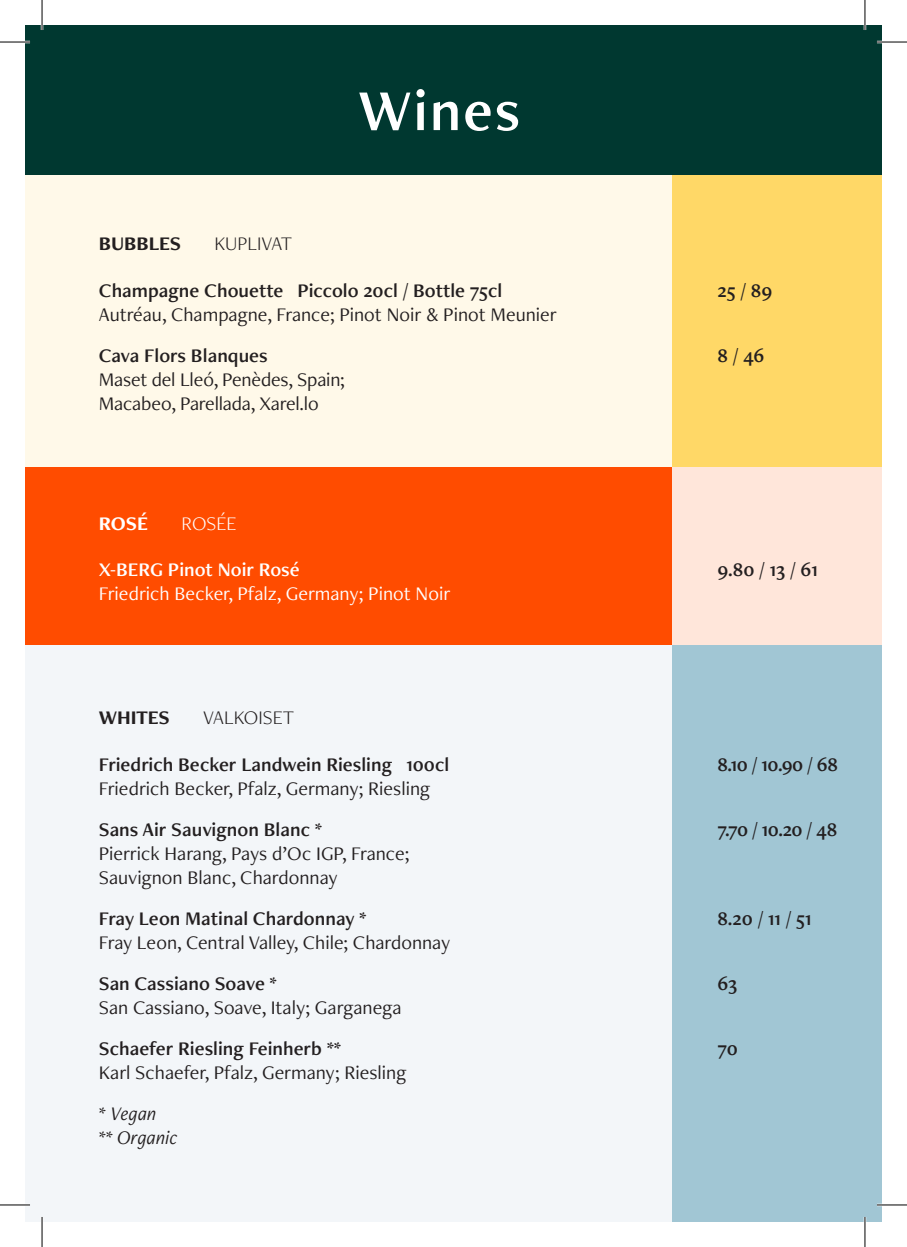
<style>
.page{position:relative;width:907px;height:1247px;background:#fff}
.page>*{position:absolute;margin:0;border:0;box-sizing:border-box;transform-origin:0 0}
.t1{font:60px "Freight Neo Pro Semi";letter-spacing:.03em;color:#fff}
.t2{font:20px/24px "Freight Neo Pro";color:#231f20}
.t3{font:20px "Freight Neo Pro Semi";color:#231f20}
.t4{font:20px "Freight Neo Pro";color:#fff}
.t5{font:20px "Freight Neo Pro Semi";color:#fff}
.t6{font:300 20px "Freight Neo Pro";color:#231f20}
.t7{font:700 20px "Freight Neo Pro";color:#231f20}
.t8{font:italic 20px "Freight Neo Pro";color:#231f20}
.t9{font:300 20px "Freight Neo Pro";color:#fff}
.t10{font:700 20px "Freight Neo Pro";color:#fff}
.s1{font-style:italic}
.s2{font-style:normal}
</style>
<div class="page">
<div style="left:25px;top:25px;width:856px;height:150px;background:#003830"></div>
<div style="left:25px;top:467px;width:646px;height:178px;background:#ff4c00"></div>
<div style="left:25px;top:645px;width:646px;height:576px;background:#f3f6f9"></div>
<div style="left:25px;top:175px;width:646px;height:292px;background:#fff9e9"></div>
<div style="left:671px;top:467px;width:210px;height:178px;background:#ffe6da"></div>
<div style="left:671px;top:645px;width:210px;height:576px;background:#a1c6d4"></div>
<div style="left:671px;top:175px;width:210px;height:292px;background:#ffd867"></div>
<hr style="left:0;top:41px;width:30px;height:2px;background:#fff">
<hr style="left:876px;top:41px;width:30px;height:2px;background:#fff">
<hr style="left:0;top:1203px;width:30px;height:2px;background:#fff">
<hr style="left:876px;top:1203px;width:30px;height:2px;background:#fff">
<hr style="left:41px;top:0;width:2px;height:30px;background:#fff">
<hr style="left:41px;top:1216px;width:2px;height:30px;background:#fff">
<hr style="left:863px;top:0;width:2px;height:30px;background:#fff">
<hr style="left:863px;top:1216px;width:2px;height:30px;background:#fff">
<hr style="left:0;top:42px;width:30px;height:1px;background:#000">
<hr style="left:876px;top:42px;width:30px;height:1px;background:#000">
<hr style="left:0;top:1204px;width:30px;height:1px;background:#000">
<hr style="left:876px;top:1204px;width:30px;height:1px;background:#000">
<hr style="left:42px;top:0;width:1px;height:30px;background:#000">
<hr style="left:42px;top:1216px;width:1px;height:30px;background:#000">
<hr style="left:864px;top:0;width:1px;height:30px;background:#000">
<hr style="left:864px;top:1216px;width:1px;height:30px;background:#000">
<h1 class="t1" style="left:358px;top:70px;width:164px">Wines</h1>
<p class="t7" style="left:99px;top:230px;width:84px">BUBBLES</p>
<p class="t6" style="left:214px;top:230px;width:79px">KUPLIVAT</p>
<p class="t3" style="left:99px;top:276px;width:405px">Champagne Chouette Piccolo 20cl / Bottle 75cl</p>
<p class="t2" style="left:99px;top:301px;width:459px">Autréau, Champagne, France; Pinot Noir &amp; Pinot Meunier</p>
<p class="t3" style="left:99px;top:341px;width:170px">Cava Flors Blanques</p>
<p class="t2" style="left:99px;top:366px;width:247px">Maset del Lleó, Penèdes, Spain;<br>Macabeo, Parellada, Xarel.lo</p>
<p class="t10" style="left:99px;top:509px;width:51px">ROSÉ</p>
<p class="t9" style="left:181px;top:509px;width:56px">ROSÉE</p>
<p class="t5" style="left:99px;top:556px;width:202px">X-BERG Pinot Noir Rosé</p>
<p class="t4" style="left:99px;top:580px;width:353px">Friedrich Becker, Pfalz, Germany; Pinot Noir</p>
<p class="t7" style="left:99px;top:703px;width:73px">WHITES</p>
<p class="t6" style="left:203px;top:703px;width:92px">VALKOISET</p>
<p class="t3" style="left:99px;top:750px;width:352px">Friedrich Becker Landwein Riesling 100cl</p>
<p class="t2" style="left:99px;top:775px;width:332px">Friedrich Becker, Pfalz, Germany; Riesling</p>
<p class="t3" style="left:99px;top:815px;width:225px">Sans Air Sauvignon Blanc *</p>
<p class="t2" style="left:99px;top:840px;width:312px">Pierrick Harang, Pays d’Oc IGP, France;<br>Sauvignon Blanc, Chardonnay</p>
<p class="t3" style="left:99px;top:904px;width:269px">Fray Leon Matinal Chardonnay *</p>
<p class="t2" style="left:99px;top:929px;width:353px">Fray Leon, Central Valley, Chile; Chardonnay</p>
<p class="t3" style="left:99px;top:969px;width:179px">San Cassiano Soave *</p>
<p class="t2" style="left:99px;top:994px;width:304px">San Cassiano, Soave, Italy; Garganega</p>
<p class="t3" style="left:99px;top:1034px;width:243px">Schaefer Riesling Feinherb **</p>
<p class="t2" style="left:99px;top:1050px;width:309px;line-height:41px">Karl Schaefer, Pfalz, Germany; Riesling * <span class="s1">Vegan</span></p>
<p class="t8" style="left:99px;top:1123px;width:80px"><span class="s2">**</span> Organic</p>
<p class="t3" style="left:717px;top:276px;width:56px">25 / 89</p>
<p class="t3" style="left:717px;top:341px;width:49px">8 / 46</p>
<p class="t3" style="left:717px;top:556px;width:102px">9.80 / 13 / 61</p>
<p class="t3" style="left:717px;top:750px;width:122px">8.10 / 10.90 / 68</p>
<p class="t3" style="left:717px;top:815px;width:121px">7.70 / 10.20 / 48</p>
<p class="t3" style="left:717px;top:904px;width:95px">8.20 / 11 / 51</p>
<p class="t3" style="left:717px;top:969px;width:21px">63</p>
<p class="t3" style="left:717px;top:1034px;width:22px">70</p>
</div>
